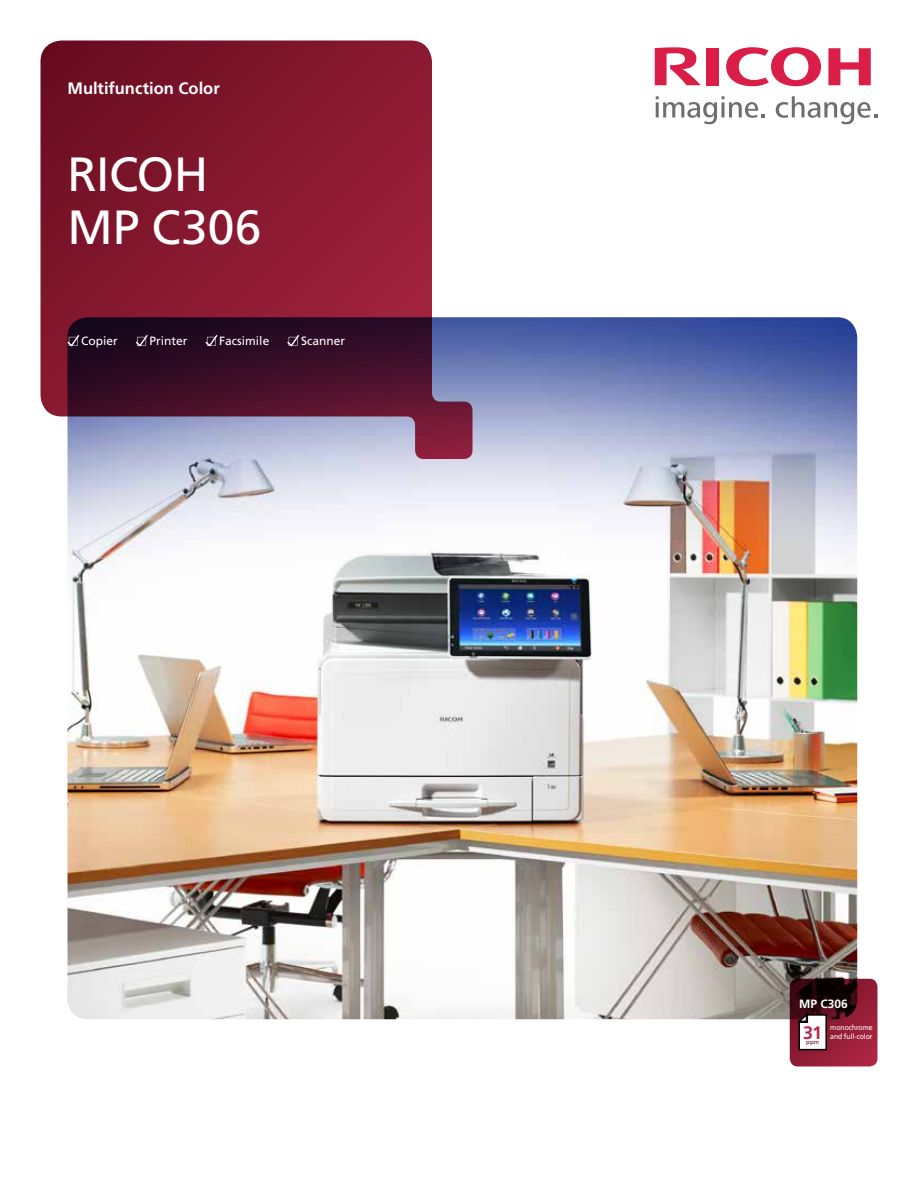
<style>
.page{position:relative;width:918px;height:1188px;background:#fff}
.page>*{position:absolute;margin:0;border:0;box-sizing:border-box;transform-origin:0 0}
.t1{font:48px/52.5px "Frutiger LT Std";letter-spacing:-.005em;color:#fff}
.t2{font:700 18px "Frutiger LT Std";color:#b72847}
.t3{font:700 16.5px "Frutiger LT Std";color:#fff}
.t4{font:12px "Frutiger LT Std";color:#fff}
.t5{font:700 12px "Frutiger LT Std";color:#fff}
.t6{font:7.5px "Frutiger LT Std";letter-spacing:-.01em;color:#fff;scale:.92 1}
.t7{font:6px "Frutiger LT Std";color:#66091e}
</style>
<div class="page">
<img style="left:68px;top:317px;width:789px;height:702px">
<svg style="left:40px;top:40px;width:432px;height:419px;background:#80344b"></svg>
<svg style="left:726px;top:47px;width:95px;height:39px"></svg>
<svg style="left:828px;top:48px;width:43px;height:37px"></svg>
<div style="left:706px;top:48px;width:13px;height:37px;background:#da1e48"></div>
<svg style="left:655px;top:47px;width:46px;height:38px"></svg>
<svg style="left:656px;top:96px;width:109px;height:28px"></svg>
<svg style="left:776px;top:96px;width:101px;height:28px"></svg>
<svg style="left:790px;top:979px;width:88px;height:87px;background:#6c1627"></svg>
<svg style="left:795px;top:1012px;width:33px;height:39px"></svg>
<svg style="left:68px;top:335px;width:11px;height:11px"></svg>
<svg style="left:136px;top:335px;width:12px;height:11px"></svg>
<svg style="left:206px;top:335px;width:11px;height:11px"></svg>
<svg style="left:287px;top:335px;width:12px;height:11px"></svg>
<h3 class="t3" style="left:68px;top:78px;width:154px">Multifunction Color</h3>
<h1 class="t1" style="left:68px;top:149px;width:196px">RICOH<br>MP C306</h1>
<p class="t4" style="left:81px;top:334px;width:38px">Copier</p>
<p class="t4" style="left:150px;top:334px;width:40px">Printer</p>
<p class="t4" style="left:219px;top:334px;width:52px">Facsimile</p>
<p class="t4" style="left:301px;top:334px;width:46px">Scanner</p>
<p class="t5" style="left:799px;top:997px;width:50px">MP C306</p>
<p class="t7" style="left:806px;top:1039px;width:14px">ppm</p>
<p class="t6" style="left:830px;top:1023px;width:48px">monochrome</p>
<h2 class="t2" style="left:803px;top:1022px;width:21px">31</h2>
<p class="t6" style="left:830px;top:1032px;width:48px">and full-color</p>
</div>
